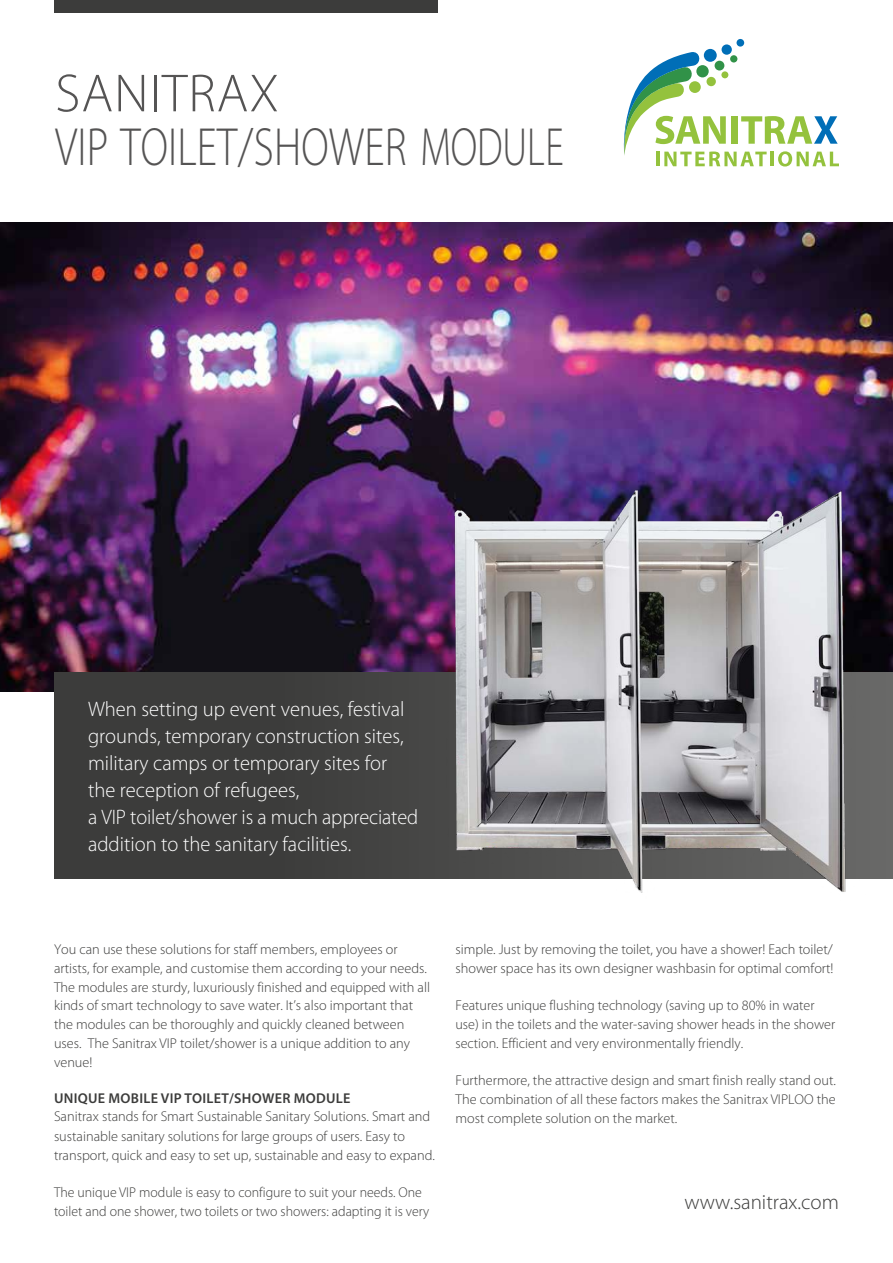
<style>
.page{position:relative;width:893px;height:1263px;background:#fff}
.page>*{position:absolute;margin:0;border:0;box-sizing:border-box;transform-origin:0 0}
.t1{font:300 54px/54px "Myriad Pro";letter-spacing:.005em;color:#555454}
.t2{font:300 21px/27px "Myriad Pro";color:#fff}
.t3{font:300 21px "Myriad Pro";color:#3c3c3b}
.t4{font:300 14.25px/18.8px "Myriad Pro";color:#3c3c3b}
.t5{font:600 14.25px "Myriad Pro";letter-spacing:.02em;color:#3c3c3b}
</style>
<div class="page">
<img style="left:0;top:223px;width:893px;height:469px">
<div style="left:54px;top:673px;width:839px;height:206px;background:#3c3c3b"></div>
<svg style="left:704px;top:49px;width:13px;height:13px"></svg>
<div style="left:722px;top:44px;width:10px;height:11px;background:#006eb7;border-radius:50%"></div>
<div style="left:736px;top:39px;width:8px;height:8px;background:#006eb7;border-radius:50%"></div>
<svg style="left:623px;top:51px;width:216px;height:116px"></svg>
<div style="left:54px;top:0;width:383px;height:13px;background:#3c3c3b"></div>
<img style="left:400px;top:452px;width:478px;height:441px">
<h1 class="t1" style="left:55px;top:66px;width:510px">SANITRAX<br>VIP TOILET/SHOWER MODULE</h1>
<h2 class="t2" style="left:88px;top:696px;width:332px">When setting up event venues, festival grounds, temporary construction sites, military camps or temporary sites for the reception of refugees,<br>a VIP toilet/shower is a much appreciated addition to the sanitary facilities.</h2>
<p class="t4" style="left:54px;top:940px;width:378px">You can use these solutions for staff members, employees or artists, for example, and customise them according to your needs.<br>The modules are sturdy, luxuriously finished and equipped with all kinds of smart technology to save water. It’s also important that the modules can be thoroughly and quickly cleaned between uses. The Sanitrax VIP toilet/shower is a unique addition to any venue!</p>
<p class="t5" style="left:54px;top:1089px;width:298px">UNIQUE MOBILE VIP TOILET/SHOWER MODULE</p>
<p class="t4" style="left:54px;top:1107px;width:382px;line-height:19.2px">Sanitrax stands for Smart Sustainable Sanitary Solutions. Smart and sustainable sanitary solutions for large groups of users. Easy to transport, quick and easy to set up, sustainable and easy to expand.</p>
<p class="t4" style="left:54px;top:1183px;width:377px">The unique VIP module is easy to configure to suit your needs. One toilet and one shower, two toilets or two showers: adapting it is very</p>
<p class="t4" style="left:455px;top:940px;width:379px">simple. Just by removing the toilet, you have a shower! Each toilet/ shower space has its own designer washbasin for optimal comfort!</p>
<p class="t4" style="left:455px;top:996px;width:381px">Features unique flushing technology (saving up to 80% in water use) in the toilets and the water-saving shower heads in the shower section. Efficient and very environmentally friendly.</p>
<p class="t4" style="left:455px;top:1071px;width:382px;text-align:justify">Furthermore, the attractive design and smart finish really stand out.<br>The combination of all these factors makes the Sanitrax VIPLOO the most complete solution on the market.</p>
<h2 class="t3" style="left:685px;top:1189px;width:156px">www.sanitrax.com</h2>
</div>
